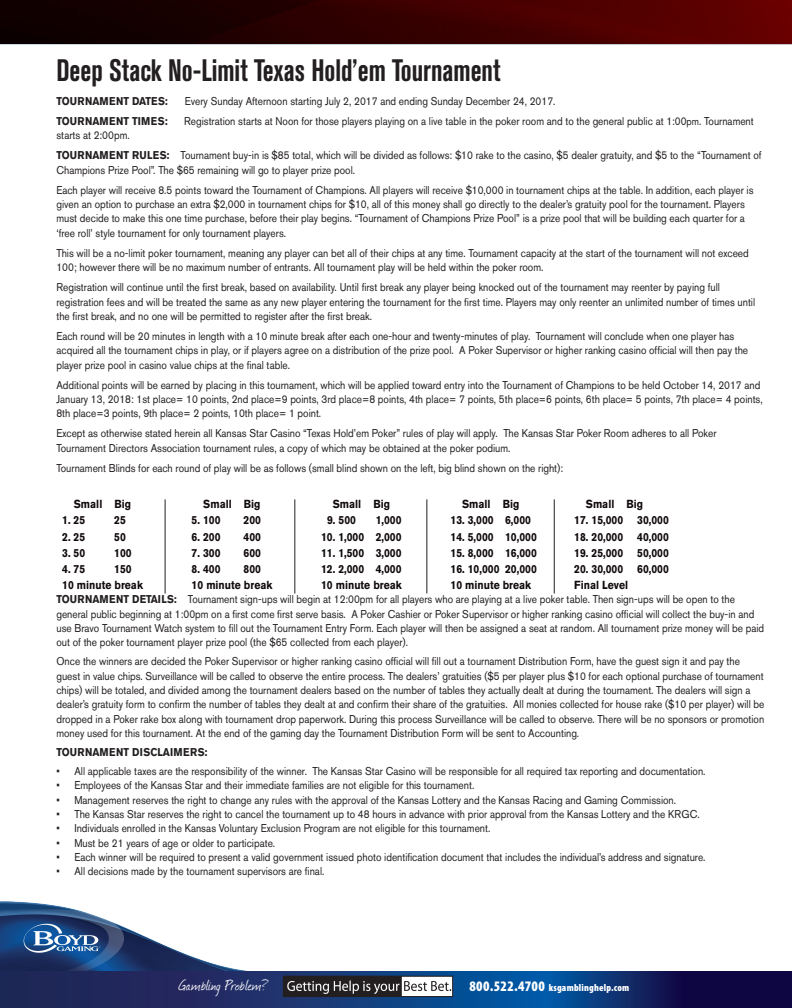
<style>
.page{position:relative;width:792px;height:1008px;background:#fff}
.page>*{position:absolute;margin:0;border:0;box-sizing:border-box;transform-origin:0 0}
.t1{font:700 condensed 30.8px "Akzidenz Grotesk BE";color:#231f20;scale:.89 1}
.t2{font:17.45px "Journal";letter-spacing:.02em;color:#fff}
.t3{font:700 11.6px "Akzidenz Grotesk BE";color:#110a0c;scale:.89 1}
.t4{font:11.25px/14.4px "Akzidenz Grotesk BE";color:#231f20;scale:.89 1}
.t5{font:700 11.25px "Akzidenz Grotesk BE";letter-spacing:.04em;color:#231f20;scale:.89 1}
.t6{font:700 11.25px "Akzidenz Grotesk BE";color:#231f20;scale:.89 1}
.t7{font:900 condensed 10.1px "Myriad Pro";letter-spacing:.02em;color:#fff}
.s1{font-size:10.5px}
.s2{font-weight:700}
.s3{font-size:14.6px}
</style>
<div class="page">
<img style="left:0;top:0;width:792px;height:44px">
<img style="left:0;top:901px;width:330px;height:71px">
<hr style="left:165px;top:499px;width:1px;height:95px;background:#231f20">
<hr style="left:295px;top:499px;width:1px;height:95px;background:#231f20">
<hr style="left:427px;top:499px;width:1px;height:95px;background:#231f20">
<hr style="left:554px;top:499px;width:1px;height:95px;background:#231f20">
<svg style="left:0;top:972px;width:792px;height:36px;background:#142d6a"></svg>
<img style="left:285px;top:978px;width:166px;height:17px">
<div style="left:283px;top:976px;width:170px;height:21px;border:1px solid #231f20"></div>
<p class="t1" style="left:56px;top:52px;width:500px">Deep Stack No-Limit Texas Hold’em Tournament</p>
<p class="t6" style="left:56px;top:95px;width:127px">TOURNAMENT DATES:</p>
<p class="t4" style="left:185px;top:94px;width:418px">Every Sunday Afternoon starting July 2, 2017 and ending Sunday December 24, 2017.</p>
<p class="t5" style="left:56px;top:115px;width:126px">TOURNAMENT TIMES:</p>
<p class="t4" style="left:184px;top:114px;width:642px">Registration starts at Noon for those players playing on a live table in the poker room and to the general public at 1:00<span class="s1">pm</span>. Tournament</p>
<p class="t4" style="left:56px;top:128px;width:84px">starts at 2:00pm.</p>
<p class="t4" style="left:56px;top:148px;width:794px"><span class="s2">TOURNAMENT RULES:</span> Tournament buy-in is $85 total, which will be divided as follows: $10 rake to the casino, $5 dealer gratuity, and $5 to the “Tournament of<br>Champions Prize Pool”. The $65 remaining will go to player prize pool.</p>
<p class="t4" style="left:56px;top:182px;width:785px">Each player will receive 8.5 points toward the Tournament of Champions. All players will receive $10,000 in tournament chips at the table. In addition, each player is given an option to purchase an extra $2,000 in tournament chips for $10, all of this money shall go directly to the dealer’s gratuity pool for the tournament. Players must decide to make this one time purchase, before their play begins. “Tournament of Champions Prize Pool” is a prize pool that will be building each quarter for a ‘free roll’ style tournament for only tournament players.</p>
<p class="t4" style="left:56px;top:246px;width:779px">This will be a no-limit poker tournament, meaning any player can bet all of their chips at any time. Tournament capacity at the start of the tournament will not exceed<br>100; however there will be no maximum number of entrants. All tournament play will be held within the poker room.</p>
<p class="t4" style="left:56px;top:280px;width:787px">Registration will continue until the first break, based on availability. Until first break any player being knocked out of the tournament may reenter by paying full registration fees and will be treated the same as any new player entering the tournament for the first time. Players may only reenter an unlimited number of times until the first break, and no one will be permitted to register after the first break.</p>
<p class="t4" style="left:56px;top:329px;width:779px">Each round will be 20 minutes in length with a 10 minute break after each one-hour and twenty-minutes of play. Tournament will conclude when one player has acquired all the tournament chips in play, or if players agree on a distribution of the prize pool. A Poker Supervisor or higher ranking casino official will then pay the player prize pool in casino value chips at the final table.</p>
<p class="t4" style="left:56px;top:377px;width:795px">Additional points will be earned by placing in this tournament, which will be applied toward entry into the Tournament of Champions to be held October 14, 2017 and<br>January 13, 2018: 1st place= 10 points, 2nd place=9 points, 3rd place=8 points, 4th place= 7 points, 5th place=6 points, 6th place= 5 points, 7th place= 4 points,<br>8th place=3 points, 9th place= 2 points, 10th place= 1 point.</p>
<p class="t4" style="left:56px;top:426px;width:743px">Except as otherwise stated herein all Kansas Star Casino “Texas Hold’em Poker” rules of play will apply. The Kansas Star Poker Room adheres to all Poker<br>Tournament Directors Association tournament rules, a copy of which may be obtained at the poker podium.</p>
<p class="t4" style="left:56px;top:461px;width:571px">Tournament Blinds for each round of play will be as follows (small blind shown on the left, big blind shown on the right):</p>
<p class="t3" style="left:74px;top:497px;width:66px">Small Big</p>
<p class="t3" style="left:62px;top:514px;width:27px">1. 25</p>
<p class="t3" style="left:62px;top:530px;width:27px">2. 25</p>
<p class="t3" style="left:62px;top:546px;width:27px">3. 50</p>
<p class="t3" style="left:62px;top:562px;width:27px">4. 75</p>
<p class="t3" style="left:114px;top:514px;width:15px">25</p>
<p class="t3" style="left:114px;top:530px;width:15px">50</p>
<p class="t3" style="left:114px;top:546px;width:21px">100</p>
<p class="t3" style="left:114px;top:562px;width:21px">150</p>
<p class="t3" style="left:62px;top:579px;width:92px">10 minute break</p>
<p class="t3" style="left:203px;top:497px;width:66px">Small Big</p>
<p class="t3" style="left:192px;top:514px;width:34px">5. 100</p>
<p class="t3" style="left:192px;top:530px;width:34px">6. 200</p>
<p class="t3" style="left:192px;top:546px;width:34px">7. 300</p>
<p class="t3" style="left:192px;top:562px;width:34px">8. 400</p>
<p class="t3" style="left:244px;top:514px;width:21px">200</p>
<p class="t3" style="left:244px;top:530px;width:21px">400</p>
<p class="t3" style="left:244px;top:546px;width:21px">600</p>
<p class="t3" style="left:244px;top:562px;width:21px">800</p>
<p class="t3" style="left:192px;top:579px;width:92px">10 minute break</p>
<p class="t3" style="left:333px;top:497px;width:66px">Small Big</p>
<p class="t3" style="left:327px;top:514px;width:34px">9. 500</p>
<p class="t3" style="left:321px;top:530px;width:50px">10. 1,000</p>
<p class="t3" style="left:321px;top:546px;width:50px">11. 1,500</p>
<p class="t3" style="left:321px;top:562px;width:50px">12. 2,000</p>
<p class="t3" style="left:376px;top:514px;width:31px">1,000</p>
<p class="t3" style="left:376px;top:530px;width:31px">2,000</p>
<p class="t3" style="left:376px;top:546px;width:31px">3,000</p>
<p class="t3" style="left:376px;top:562px;width:31px">4,000</p>
<p class="t3" style="left:321px;top:579px;width:92px">10 minute break</p>
<p class="t3" style="left:462px;top:497px;width:66px">Small Big</p>
<p class="t3" style="left:451px;top:514px;width:50px">13. 3,000</p>
<p class="t3" style="left:451px;top:530px;width:50px">14. 5,000</p>
<p class="t3" style="left:451px;top:546px;width:50px">15. 8,000</p>
<p class="t3" style="left:451px;top:562px;width:57px">16. 10,000</p>
<p class="t3" style="left:505px;top:514px;width:31px">6,000</p>
<p class="t3" style="left:505px;top:530px;width:37px">10,000</p>
<p class="t3" style="left:505px;top:546px;width:37px">16,000</p>
<p class="t3" style="left:505px;top:562px;width:37px">20,000</p>
<p class="t3" style="left:451px;top:579px;width:92px">10 minute break</p>
<p class="t3" style="left:586px;top:497px;width:66px">Small Big</p>
<p class="t3" style="left:574px;top:514px;width:57px">17. 15,000</p>
<p class="t3" style="left:574px;top:530px;width:57px">18. 20,000</p>
<p class="t3" style="left:574px;top:546px;width:57px">19. 25,000</p>
<p class="t3" style="left:574px;top:562px;width:57px">20. 30,000</p>
<p class="t3" style="left:637px;top:514px;width:37px">30,000</p>
<p class="t3" style="left:637px;top:530px;width:37px">40,000</p>
<p class="t3" style="left:637px;top:546px;width:37px">50,000</p>
<p class="t3" style="left:637px;top:562px;width:37px">60,000</p>
<p class="t3" style="left:574px;top:579px;width:62px">Final Level</p>
<p class="t4" style="left:56px;top:592px;width:797px"><span class="s2">TOURNAMENT DETAILS:</span> Tournament sign-ups will begin at 12:00pm for all players who are playing at a live poker table. Then sign-ups will be open to the general public beginning at 1:00pm on a first come first serve basis. A Poker Cashier or Poker Supervisor or higher ranking casino official will collect the buy-in and use Bravo Tournament Watch system to fill out the Tournament Entry Form. Each player will then be assigned a seat at random. All tournament prize money will be paid out of the poker tournament player prize pool (the $65 collected from each player).</p>
<p class="t4" style="left:56px;top:654px;width:797px">Once the winners are decided the Poker Supervisor or higher ranking casino official will fill out a tournament Distribution Form, have the guest sign it and pay the guest in value chips. Surveillance will be called to observe the entire process. The dealers’ gratuities ($5 per player plus $10 for each optional purchase of tournament chips) will be totaled, and divided among the tournament dealers based on the number of tables they actually dealt at during the tournament. The dealers will sign a dealer’s gratuity form to confirm the number of tables they dealt at and confirm their share of the gratuities. All monies collected for house rake ($10 per player) will be dropped in a Poker rake box along with tournament drop paperwork. During this process Surveillance will be called to observe. There will be no sponsors or promotion money used for this tournament. At the end of the gaming day the Tournament Distribution Form will be sent to Accounting.</p>
<p class="t5" style="left:56px;top:746px;width:171px">TOURNAMENT DISCLAIMERS:</p>
<p class="t4" style="left:56px;top:764px;width:731px">• All applicable taxes are the responsibility of the winner. The Kansas Star Casino will be responsible for all required tax reporting and documentation.</p>
<p class="t4" style="left:56px;top:778px;width:471px">• Employees of the Kansas Star and their immediate families are not eligible for this tournament.</p>
<p class="t4" style="left:56px;top:792px;width:698px">• Management reserves the right to change any rules with the approval of the Kansas Lottery and the Kansas Racing and Gaming Commission.</p>
<p class="t4" style="left:56px;top:807px;width:724px">• The Kansas Star reserves the right to cancel the tournament up to 48 hours in advance with prior approval from the Kansas Lottery and the KRGC.</p>
<p class="t4" style="left:56px;top:821px;width:489px">• Individuals enrolled in the Kansas Voluntary Exclusion Program are not eligible for this tournament.</p>
<p class="t4" style="left:56px;top:835px;width:247px">• Must be 21 years of age or older to participate.</p>
<p class="t4" style="left:56px;top:850px;width:731px">• Each winner will be required to present a valid government issued photo identification document that includes the individual’s address and signature.</p>
<p class="t4" style="left:56px;top:864px;width:303px">• All decisions made by the tournament supervisors are final.</p>
<p class="t2" style="left:179px;top:973px;width:90px">Gambling Problem?</p>
<p class="t7" style="left:470px;top:981px;width:161px"><span class="s3">800.522.4700</span> ksgamblinghelp.com</p>
</div>
